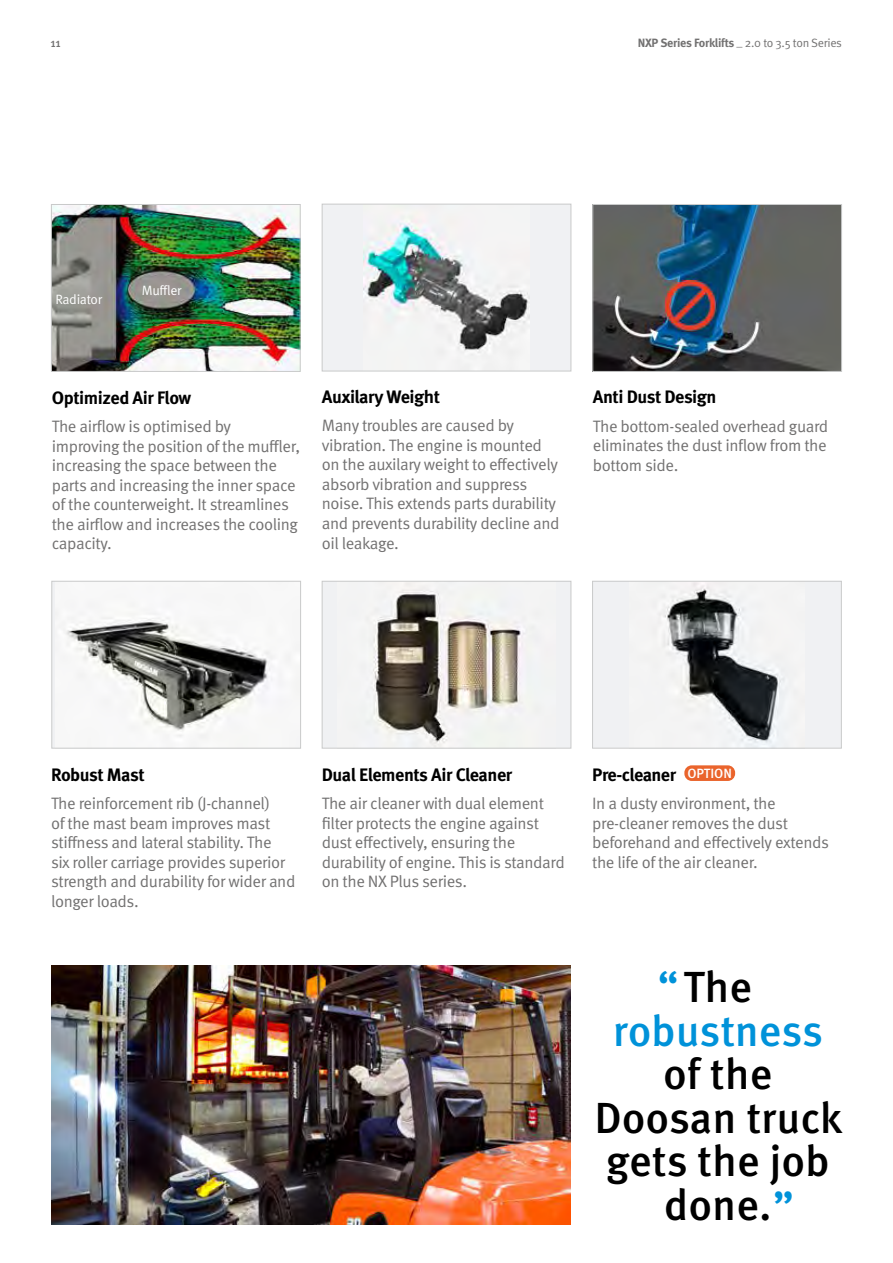
<style>
.page{position:relative;width:893px;height:1263px;background:#fff}
.page>*{position:absolute;margin:0;border:0;box-sizing:border-box;transform-origin:0 0}
.t1{font:500 43.5px/43.5px "Meta Pro";color:#000;text-align:center}
.t2{font:500 43.5px/43.5px "Meta Pro";letter-spacing:-.005em;color:#0092d9}
.t3{font:700 18px "Meta Pro";letter-spacing:-.03em;color:#000}
.t4{font:16.5px/19.5px "Meta Pro";letter-spacing:-.025em;color:#727171}
.t5{font:13.5px "Meta Pro";letter-spacing:-.03em;color:#fff}
.t6{font:500 13.35px "Meta Pro";color:#fff}
.t7{font:700 12px "Meta Pro";letter-spacing:-.025em;color:#727171}
.t8{font:500 12px "Meta Pro";color:#727171}
.s1{font-weight:400}
.s2{color:#000}
.s3{color:#0092d9}
</style>
<div class="page">
<div style="left:322px;top:204px;width:249px;height:167px;background:#f0f1f3"></div>
<img style="left:363px;top:215px;width:167px;height:138px">
<div style="left:322px;top:204px;width:249px;height:167px;border:1px solid #c9caca"></div>
<div style="left:322px;top:581px;width:249px;height:167px;background:#f0f1f3"></div>
<img style="left:373px;top:591px;width:151px;height:155px">
<div style="left:322px;top:581px;width:249px;height:167px;border:1px solid #c9caca"></div>
<img style="left:594px;top:206px;width:246px;height:164px">
<div style="left:592px;top:204px;width:250px;height:168px;border:1px solid #c9caca"></div>
<img style="left:55px;top:602px;width:244px;height:138px">
<div style="left:51px;top:581px;width:250px;height:167px;border:1px solid #c9caca"></div>
<img style="left:53px;top:206px;width:246px;height:164px">
<div style="left:51px;top:204px;width:250px;height:168px;border:1px solid #c9caca"></div>
<div style="left:593px;top:581px;width:248px;height:167px;background:#f0f1f3"></div>
<img style="left:662px;top:583px;width:119px;height:163px">
<div style="left:592px;top:581px;width:250px;height:167px;border:1px solid #c9caca"></div>
<div style="left:684px;top:765px;width:51px;height:16px;background:#ea642c;border-radius:7px"></div>
<img style="left:51px;top:965px;width:520px;height:260px">
<p class="t8" style="left:50px;top:36px;width:12px">11</p>
<p class="t7" style="left:638px;top:36px;width:206px">NXP Series Forklifts <span class="s1">_ 2.0 to 3.5 ton Series</span></p>
<p class="t5" style="left:55px;top:291px;width:48px">Radiator</p>
<p class="t5" style="left:142px;top:282px;width:41px">Muffler</p>
<p class="t3" style="left:52px;top:386px;width:141px">Optimized Air Flow</p>
<p class="t4" style="left:52px;top:417px;width:250px">The airflow is optimised by improving the position of the muffler, increasing the space between the parts and increasing the inner space of the counterweight. It streamlines the airflow and increases the cooling capacity.</p>
<p class="t3" style="left:322px;top:385px;width:120px">Auxilary Weight</p>
<p class="t4" style="left:322px;top:416px;width:239px">Many troubles are caused by vibration. The engine is mounted on the auxilary weight to effectively absorb vibration and suppress noise. This extends parts durability and prevents durability decline and oil leakage.</p>
<p class="t3" style="left:593px;top:385px;width:125px">Anti Dust Design</p>
<p class="t4" style="left:593px;top:417px;width:237px;text-align:justify">The bottom-sealed overhead guard eliminates the dust inflow from the bottom side.</p>
<p class="t3" style="left:51px;top:763px;width:95px">Robust Mast</p>
<p class="t4" style="left:51px;top:794px;width:246px">The reinforcement rib (J-channel)<br>of the mast beam improves mast stiffness and lateral stability. The<br>six roller carriage provides superior strength and durability for wider and longer loads.</p>
<p class="t3" style="left:322px;top:763px;width:192px">Dual Elements Air Cleaner</p>
<p class="t4" style="left:322px;top:794px;width:245px">The air cleaner with dual element filter protects the engine against dust effectively, ensuring the durability of engine. This is standard on the NX Plus series.</p>
<p class="t3" style="left:592px;top:763px;width:85px">Pre-cleaner</p>
<p class="t4" style="left:592px;top:794px;width:238px">In a dusty environment, the pre-cleaner removes the dust beforehand and effectively extends the life of the air cleaner.</p>
<p class="t6" style="left:687px;top:765px;width:46px">OPTION</p>
<h1 class="t2" style="left:613px;top:967px;width:212px;text-indent:45px">“<span class="s2">The </span>robustness</h1>
<h1 class="t1" style="left:594px;top:1054px;width:249px">of the<br>Doosan truck gets the job done.<span class="s3">”</span></h1>
</div>
